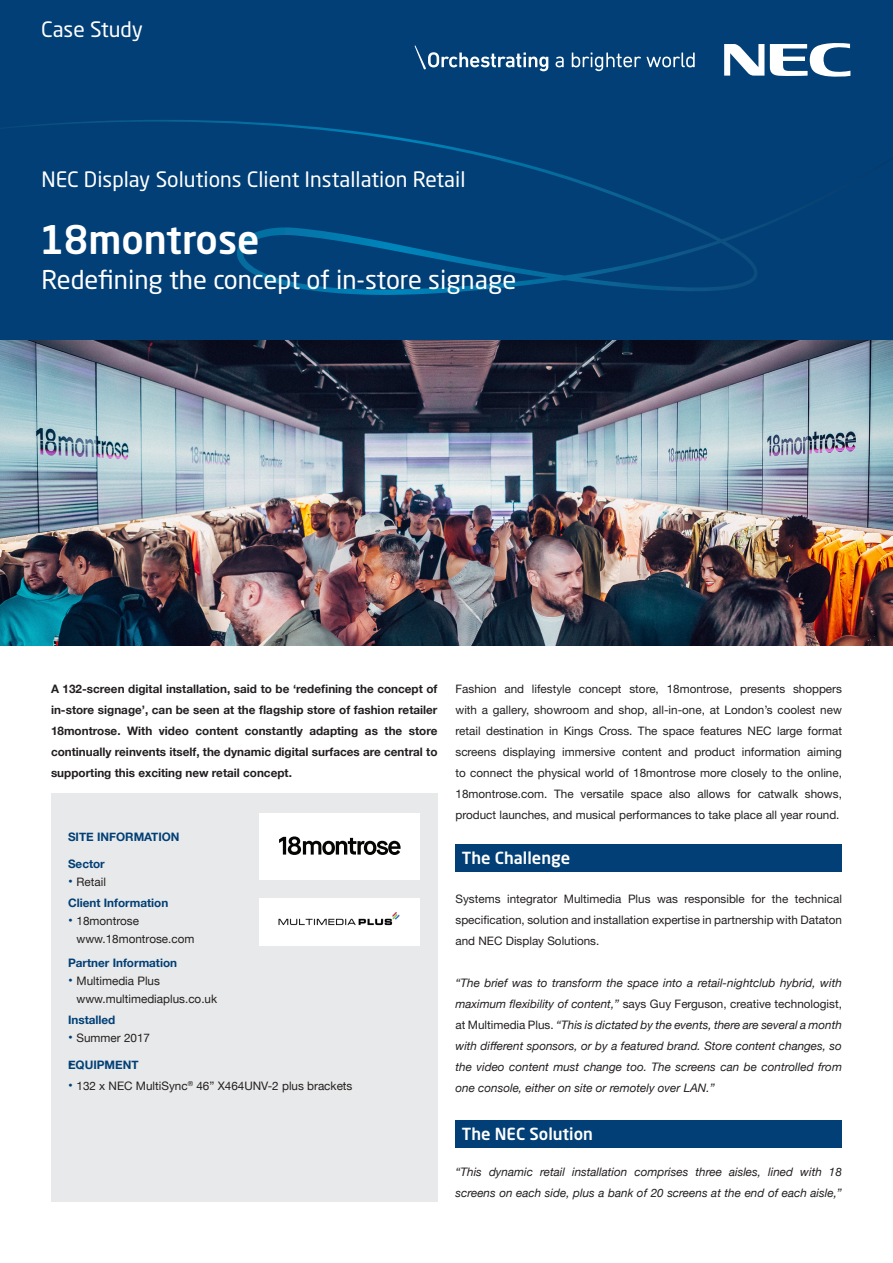
<style>
.page{position:relative;width:893px;height:1263px;background:#fff}
.page>*{position:absolute;margin:0;border:0;box-sizing:border-box;transform-origin:0 0}
.t1{font:500 39px "Neo Sans Pro";color:#fff}
.t2{font:25.5px "Neo Sans Pro";color:#fff}
.t3{font:21px "Neo Sans Pro";color:#fff}
.t4{font:500 16.5px "Neo Sans Pro";color:#fff}
.t5{font:13.5px "Helvetica";color:#013f76}
.t6{font:11.7px/21px "Helvetica Neue LT Std";color:#231f20;text-align:justify}
.t7{font:italic 11.7px/21px "Helvetica Neue";color:#231f20;text-align:justify}
.t8{font:700 11.7px/21px "Helvetica Neue";color:#231f20;text-align:justify}
.t9{font:11.7px/18px "Helvetica Neue";color:#231f20}
.t10{font:700 11.7px "Helvetica Neue";color:#013f76}
.s1{font-family:"Helvetica Neue LT Std";font-style:normal}
.s2{font-family:"Helvetica";font-size:13.5px;color:#013f76}
</style>
<div class="page">
<div style="left:0;top:0;width:893px;height:340px;background:#013f76"></div>
<div style="left:0;top:120px;width:893px;height:175px;background:#013f76"></div>
<svg style="left:724px;top:44px;width:40px;height:32px"></svg>
<svg style="left:770px;top:43px;width:80px;height:34px"></svg>
<svg style="left:556px;top:57px;width:8px;height:10px"></svg>
<svg style="left:572px;top:53px;width:123px;height:18px;background:#3b6b95"></svg>
<svg style="left:415px;top:45px;width:133px;height:26px;background:#376793"></svg>
<div style="left:455px;top:844px;width:387px;height:28px;background:#013f76"></div>
<div style="left:455px;top:1120px;width:387px;height:28px;background:#013f76"></div>
<div style="left:51px;top:793px;width:386px;height:409px;background:#e8e9ea"></div>
<div style="left:259px;top:813px;width:161px;height:67px;background:#fff"></div>
<svg style="left:279px;top:836px;width:122px;height:19px"></svg>
<div style="left:259px;top:898px;width:161px;height:47px;background:#fff"></div>
<img style="left:278px;top:912px;width:122px;height:14px">
<img style="left:0;top:340px;width:893px;height:305px">
<p class="t3" style="left:41px;top:17px;width:103px">Case Study</p>
<p class="t3" style="left:41px;top:166px;width:425px">NEC Display Solutions Client Installation Retail</p>
<p class="t1" style="left:39px;top:214px;width:222px">18montrose</p>
<p class="t2" style="left:41px;top:264px;width:476px">Redefining the concept of in-store signage</p>
<p class="t8" style="left:51px;top:679px;width:388px">A 132-screen digital installation, said to be ‘redefining the concept of in-store signage’, can be seen at the flagship store of fashion retailer 18montrose. With video content constantly adapting as the store continually reinvents itself, the dynamic digital surfaces are central to supporting this exciting new retail concept.</p>
<p class="t6" style="left:455px;top:678px;width:388px">Fashion and lifestyle concept store, 18montrose, presents shoppers with a gallery, showroom and shop, all-in-one, at London’s coolest new retail destination in Kings Cross. The space features NEC large format screens displaying immersive content and product information aiming to connect the physical world of 18montrose more closely to the online, 18montrose.com. The versatile space also allows for catwalk shows, product launches, and musical performances to take place all year round.</p>
<p class="t4" style="left:462px;top:848px;width:110px">The Challenge</p>
<p class="t6" style="left:455px;top:888px;width:388px">Systems integrator Multimedia Plus was responsible for the technical specification, solution and installation expertise in partnership with Dataton and NEC Display Solutions.</p>
<p class="t7" style="left:455px;top:973px;width:388px">“The brief was to transform the space into a retail-nightclub hybrid, with maximum flexibility of content,” <span class="s1">says Guy Ferguson, creative technologist, at Multimedia Plus.</span> “This is dictated by the events, there are several a month with different sponsors, or by a featured brand. Store content changes, so the video content must change too. The screens can be controlled from one console, either on site or remotely over LAN.”</p>
<p class="t4" style="left:462px;top:1124px;width:133px">The NEC Solution</p>
<p class="t7" style="left:455px;top:1162px;width:388px">“This dynamic retail installation comprises three aisles, lined with 18 screens on each side, plus a bank of 20 screens at the end of each aisle,”</p>
<p class="t10" style="left:68px;top:827px;width:113px">SITE INFORMATION</p>
<p class="t10" style="left:68px;top:854px;width:38px">Sector</p>
<p class="t6" style="left:68px;top:871px;width:39px"><span class="s2">•</span> Retail</p>
<p class="t10" style="left:68px;top:893px;width:102px">Client Information</p>
<p class="t9" style="left:77px;top:912px;width:119px;text-indent:-9px"><span class="s2">•</span> 18montrose www.18montrose.com</p>
<p class="t10" style="left:68px;top:953px;width:111px">Partner Information</p>
<p class="t9" style="left:77px;top:972px;width:142px;text-indent:-9px"><span class="s2">•</span> Multimedia Plus www.multimediaplus.co.uk</p>
<p class="t10" style="left:68px;top:1010px;width:49px">Installed</p>
<p class="t9" style="left:68px;top:1029px;width:84px"><span class="s2">•</span> Summer 2017</p>
<p class="t5" style="left:68px;top:1053px;width:6px">•</p>
<p class="t10" style="left:68px;top:1055px;width:72px">EQUIPMENT</p>
<p class="t9" style="left:68px;top:1077px;width:286px"><span class="s2">•</span> 132 x NEC MultiSync<sup>®</sup> 46” X464UNV-2 plus brackets</p>
</div>
